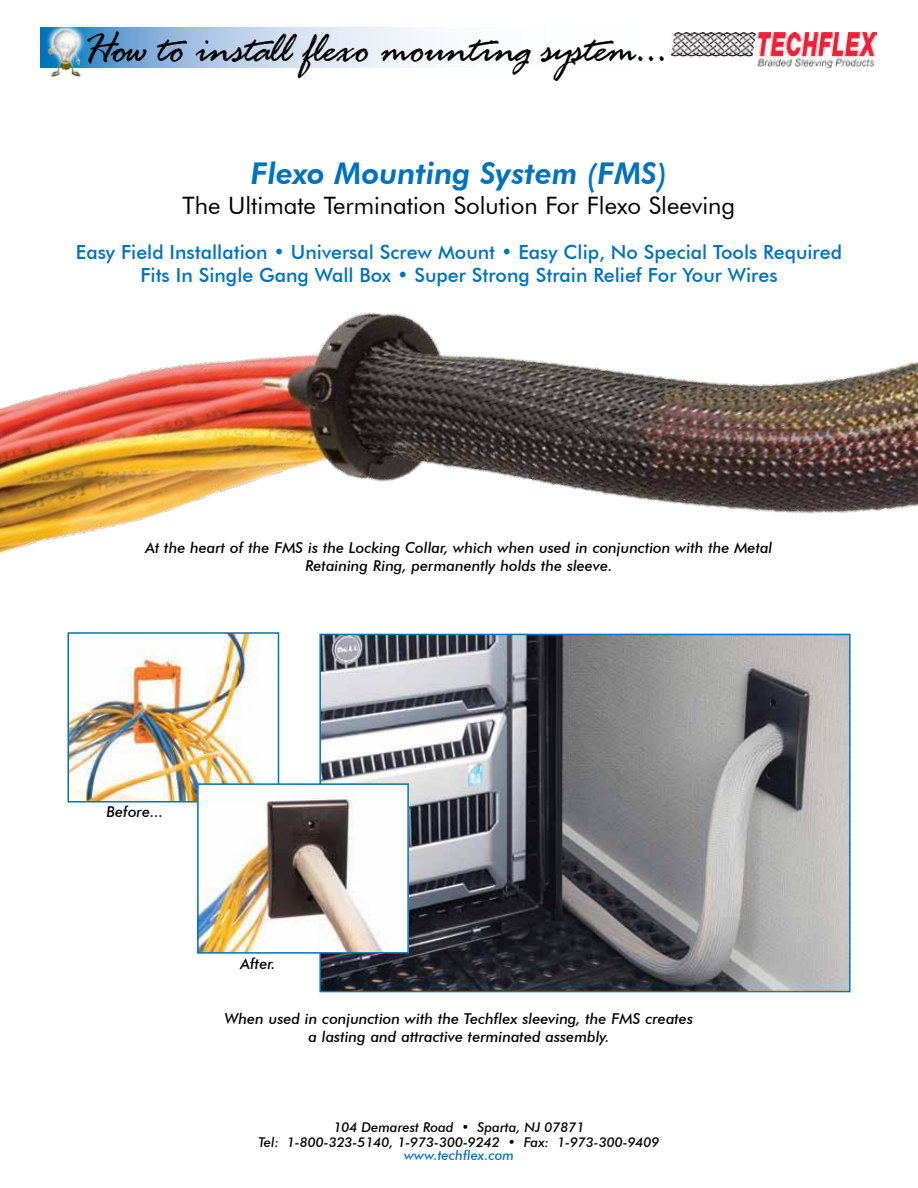
<style>
.page{position:relative;width:918px;height:1188px;background:#fff}
.page>*{position:absolute;margin:0;border:0;box-sizing:border-box;transform-origin:0 0}
.t1{font:45px "Rage Italic Let Plain";color:#000}
.t2{font:italic 800 30px "Futura BT";color:#0072bc}
.t3{font:24px "Futura BT";color:#000}
.t4{font:500 19.5px/23.4px "Futura BT";color:#0072bc;text-align:center}
.t5{font:italic 500 15px/18px "Futura BT";color:#000;text-align:center}
.t6{font:italic 500 13.5px/15px "Futura BT";color:#000;text-align:center}
.t7{font:italic 500 13.5px "Futura BT";color:#0072bc}
</style>
<div class="page">
<img style="left:707px;top:32px;width:170px;height:35px">
<img style="left:0;top:312px;width:918px;height:242px">
<img style="left:322px;top:637px;width:526px;height:352px">
<div style="left:319px;top:634px;width:532px;height:358px;border:2px solid #0072bc"></div>
<img style="left:71px;top:635px;width:188px;height:164px">
<div style="left:68px;top:632px;width:211px;height:170px;border:2px solid #0072bc"></div>
<img style="left:200px;top:786px;width:206px;height:165px">
<div style="left:197px;top:783px;width:212px;height:171px;border:2px solid #0072bc"></div>
<svg style="left:41px;top:27px;width:666px;height:40px"></svg>
<img style="left:42px;top:27px;width:52px;height:50px">
<h1 class="t1" style="left:82px;top:31px;width:588px">How to install flexo mounting system...</h1>
<h2 class="t2" style="left:251px;top:161px;width:418px">Flexo Mounting System (FMS)</h2>
<h3 class="t3" style="left:183px;top:196px;width:554px">The Ultimate Termination Solution For Flexo Sleeving</h3>
<h3 class="t4" style="left:76px;top:240px;width:768px">Easy Field Installation • Universal Screw Mount • Easy Clip, No Special Tools Required<br>Fits In Single Gang Wall Box • Super Strong Strain Relief For Your Wires</h3>
<p class="t5" style="left:145px;top:538px;width:629px">At the heart of the FMS is the Locking Collar, which when used in conjunction with the Metal<br>Retaining Ring, permanently holds the sleeve.</p>
<p class="t5" style="left:107px;top:803px;width:58px">Before...</p>
<p class="t5" style="left:241px;top:956px;width:37px">After.</p>
<p class="t5" style="left:225px;top:1010px;width:470px">When used in conjunction with the Techflex sleeving, the FMS creates a lasting and attractive terminated assembly.</p>
<p class="t6" style="left:258px;top:1119px;width:403px">104 Demarest Road • Sparta, NJ 07871<br>Tel: 1-800-323-5140, 1-973-300-9242 • Fax: 1-973-300-9409</p>
<p class="t7" style="left:404px;top:1147px;width:111px">www.techflex.com</p>
</div>
